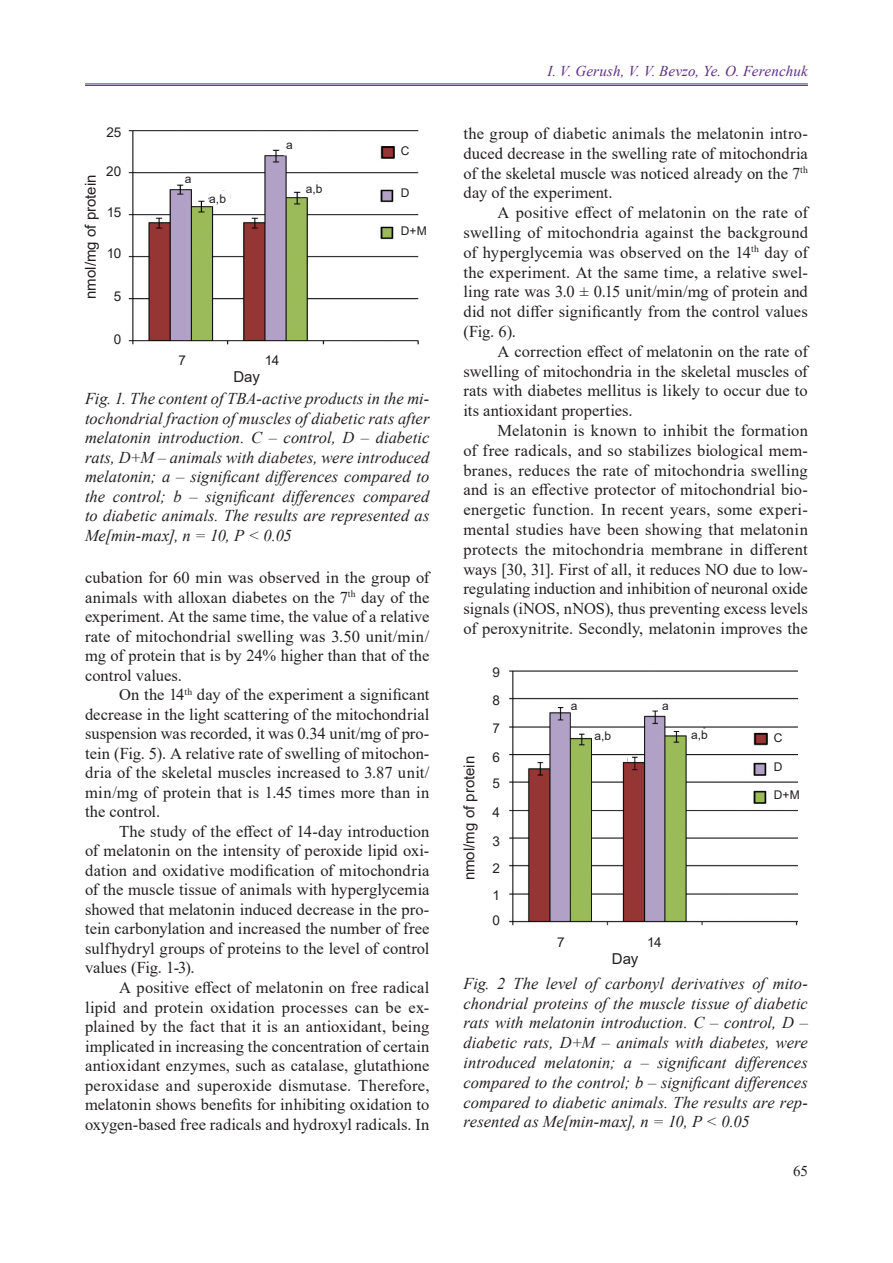
<style>
.page{position:relative;width:893px;height:1263px;background:#fff}
.page>*{position:absolute;margin:0;border:0;box-sizing:border-box;transform-origin:0 0}
.t1{font:16.5px/19.5px "Times New Roman";letter-spacing:.005em;color:#231f20;text-align:justify}
.t2{font:italic 16.5px/19.5px "Times New Roman";color:#231f20;text-align:justify}
.t3{font:15px "Arial";color:#231f20}
.t4{font:italic 15px "Times New Roman";letter-spacing:.01em;color:#5d2e86}
.t5{font:15px "Times New Roman";color:#231f20}
.t6{font:13.5px "Arial";letter-spacing:-.03em;color:#231f20}
.t7{font:12px "Arial";color:#231f20}
</style>
<div class="page">
<hr style="left:85px;top:84px;width:723px;height:1px;background:#5d2e86">
<hr style="left:85px;top:85px;width:723px;height:1px;background:#5d2e86">
<img style="left:128px;top:130px;width:291px;height:215px">
<img style="left:378px;top:145px;width:20px;height:18px">
<img style="left:378px;top:189px;width:18px;height:15px">
<img style="left:378px;top:226px;width:18px;height:15px">
<div style="left:184px;top:175px;width:15px;height:13px;background:#fff"></div>
<div style="left:209px;top:190px;width:22px;height:14px;background:#fff"></div>
<div style="left:302px;top:182px;width:25px;height:13px;background:#fff"></div>
<div style="left:284px;top:142px;width:15px;height:13px;background:#fff"></div>
<div style="left:287px;top:150px;width:10px;height:8px;background:#fff"></div>
<img style="left:509px;top:670px;width:288px;height:256px">
<img style="left:751px;top:732px;width:20px;height:17px">
<img style="left:751px;top:762px;width:18px;height:15px">
<img style="left:751px;top:790px;width:18px;height:15px">
<div style="left:568px;top:701px;width:15px;height:10px;background:#fff"></div>
<div style="left:593px;top:729px;width:22px;height:15px;background:#fff"></div>
<div style="left:689px;top:728px;width:25px;height:14px;background:#fff"></div>
<div style="left:660px;top:701px;width:15px;height:14px;background:#fff"></div>
<p class="t6" style="left:106px;top:123px;width:17px">25</p>
<p class="t6" style="left:106px;top:162px;width:17px">20</p>
<p class="t3" style="left:80px;top:299px;width:126px;rotate:-90deg">nmol/mg of protein</p>
<p class="t6" style="left:107px;top:203px;width:16px">15</p>
<p class="t6" style="left:107px;top:244px;width:16px">10</p>
<p class="t6" style="left:114px;top:287px;width:9px">5</p>
<p class="t6" style="left:114px;top:330px;width:9px">0</p>
<p class="t7" style="left:185px;top:171px;width:8px">a</p>
<p class="t7" style="left:209px;top:190px;width:18px">a,b</p>
<p class="t7" style="left:286px;top:137px;width:8px">a</p>
<p class="t7" style="left:306px;top:180px;width:18px">a,b</p>
<p class="t6" style="left:179px;top:351px;width:9px">7</p>
<p class="t6" style="left:265px;top:351px;width:16px">14</p>
<p class="t3" style="left:233px;top:367px;width:28px">Day</p>
<p class="t7" style="left:401px;top:143px;width:10px">C</p>
<p class="t7" style="left:401px;top:185px;width:10px">D</p>
<p class="t7" style="left:401px;top:222px;width:27px">D+M</p>
<p class="t2" style="left:85px;top:388px;width:346px">Fig. 1. The content of TBA-active products in the mi&shy;tochondrial fraction of muscles of diabetic rats after melatonin introduction. С – сontrol, D – diabetic rats, D+M – animals with diabetes, were introduced melatonin; a – significant differences compared to the control; b – significant differences compared to diabetic animals. The results are represented as Me[min-max], n = 10, P &lt; 0.05</p>
<p class="t1" style="left:85px;top:568px;width:346px">cubation for 60 min was observed in the group of animals with alloxan diabetes on the 7<sup>th</sup> day of the experiment. At the same time, the value of a relative rate of mitochondrial swelling was 3.50 unit/min/ mg of protein that is by 24% higher than that of the control values.</p>
<p class="t1" style="left:85px;top:685px;width:346px;text-indent:34px">On the 14<sup>th</sup> day of the experiment a significant decrease in the light scattering of the mitochondrial suspension was recorded, it was 0.34 unit/mg of pro&shy;tein (Fig. 5). A relative rate of swelling of mitochon&shy;dria of the skeletal muscles increased to 3.87 unit/ min/mg of protein that is 1.45 times more than in the control.</p>
<p class="t1" style="left:85px;top:821px;width:346px;text-indent:34px">The study of the effect of 14-day introduction of melatonin on the intensity of peroxide lipid oxi&shy;dation and oxidative modification of mitochondria of the muscle tissue of animals with hyperglycemia showed that melatonin induced decrease in the pro&shy;tein carbonylation and increased the number of free sulfhydryl groups of proteins to the level of control values (Fig. 1-3).</p>
<p class="t1" style="left:85px;top:977px;width:346px;text-indent:34px">A positive effect of melatonin on free radical lipid and protein oxidation processes can be ex&shy;plained by the fact that it is an antioxidant, being implicated in increasing the concentration of certain antioxidant enzymes, such as catalase, glutathione peroxidase and superoxide dismutase. Therefore, melatonin shows benefits for inhibiting oxidation to oxygen-based free radicals and hydroxyl radicals. In</p>
<p class="t4" style="left:547px;top:61px;width:263px">I. V. Gerush, V. V. Bevzo, Ye. O. Ferenchuk</p>
<p class="t1" style="left:463px;top:123px;width:346px">the group of diabetic animals the melatonin intro&shy;duced decrease in the swelling rate of mitochondria of the skeletal muscle was noticed already on the 7<sup>th </sup>day of the experiment.</p>
<p class="t1" style="left:463px;top:202px;width:346px;text-indent:34px">A positive effect of melatonin on the rate of swelling of mitochondria against the background of hyperglycemia was observed on the 14<sup>th</sup> day of the experiment. At the same time, a relative swel&shy;ling rate was 3.0 ± 0.15 unit/min/mg of protein and did not differ significantly from the control values (Fig. 6).</p>
<p class="t1" style="left:463px;top:341px;width:346px;text-indent:34px">A correction effect of melatonin on the rate of swelling of mitochondria in the skeletal muscles of rats with diabetes mellitus is likely to occur due to its antioxidant properties.</p>
<p class="t1" style="left:463px;top:420px;width:346px;text-indent:34px">Melatonin is known to inhibit the formation of free radicals, and so stabilizes biological mem&shy;branes, reduces the rate of mitochondria swelling and is an effective protector of mitochondrial bio&shy;energetic function. In recent years, some experi&shy;mental studies have been showing that melatonin protects the mitochondria membrane in different ways [30, 31]. First of all, it reduces NO due to low&shy;regulating induction and inhibition of neuronal oxide signals (iNOS, nNOS), thus preventing excess levels of peroxynitrite. Secondly, melatonin improves the</p>
<p class="t3" style="left:459px;top:880px;width:126px;rotate:-90deg">nmol/mg of protein</p>
<p class="t6" style="left:492px;top:663px;width:9px">9</p>
<p class="t6" style="left:492px;top:691px;width:9px">8</p>
<p class="t6" style="left:492px;top:719px;width:9px">7</p>
<p class="t6" style="left:492px;top:748px;width:9px">6</p>
<p class="t6" style="left:492px;top:774px;width:9px">5</p>
<p class="t6" style="left:492px;top:803px;width:9px">4</p>
<p class="t6" style="left:492px;top:831px;width:9px">3</p>
<p class="t6" style="left:492px;top:858px;width:9px">2</p>
<p class="t6" style="left:492px;top:885px;width:9px">1</p>
<p class="t6" style="left:492px;top:911px;width:9px">0</p>
<p class="t7" style="left:571px;top:698px;width:8px">a</p>
<p class="t7" style="left:662px;top:698px;width:8px">a</p>
<p class="t7" style="left:594px;top:728px;width:18px">a,b</p>
<p class="t7" style="left:691px;top:726px;width:18px">a,b</p>
<p class="t6" style="left:557px;top:932px;width:9px">7</p>
<p class="t6" style="left:647px;top:932px;width:16px">14</p>
<p class="t3" style="left:612px;top:948px;width:28px">Day</p>
<p class="t7" style="left:774px;top:729px;width:10px">C</p>
<p class="t7" style="left:774px;top:758px;width:10px">D</p>
<p class="t7" style="left:774px;top:786px;width:27px">D+M</p>
<p class="t2" style="left:463px;top:973px;width:346px">Fig. 2 The level of carbonyl derivatives of mito&shy;chondrial proteins of the muscle tissue of diabetic rats with melatonin introduction. С – сontrol, D – diabetic rats, D+M – animals with diabetes, were introduced melatonin; a – significant differences compared to the control; b – significant differences compared to diabetic animals. The results are rep&shy;resented as Me[min-max], n = 10, P &lt; 0.05</p>
<p class="t5" style="left:793px;top:1160px;width:16px">65</p>
</div>
